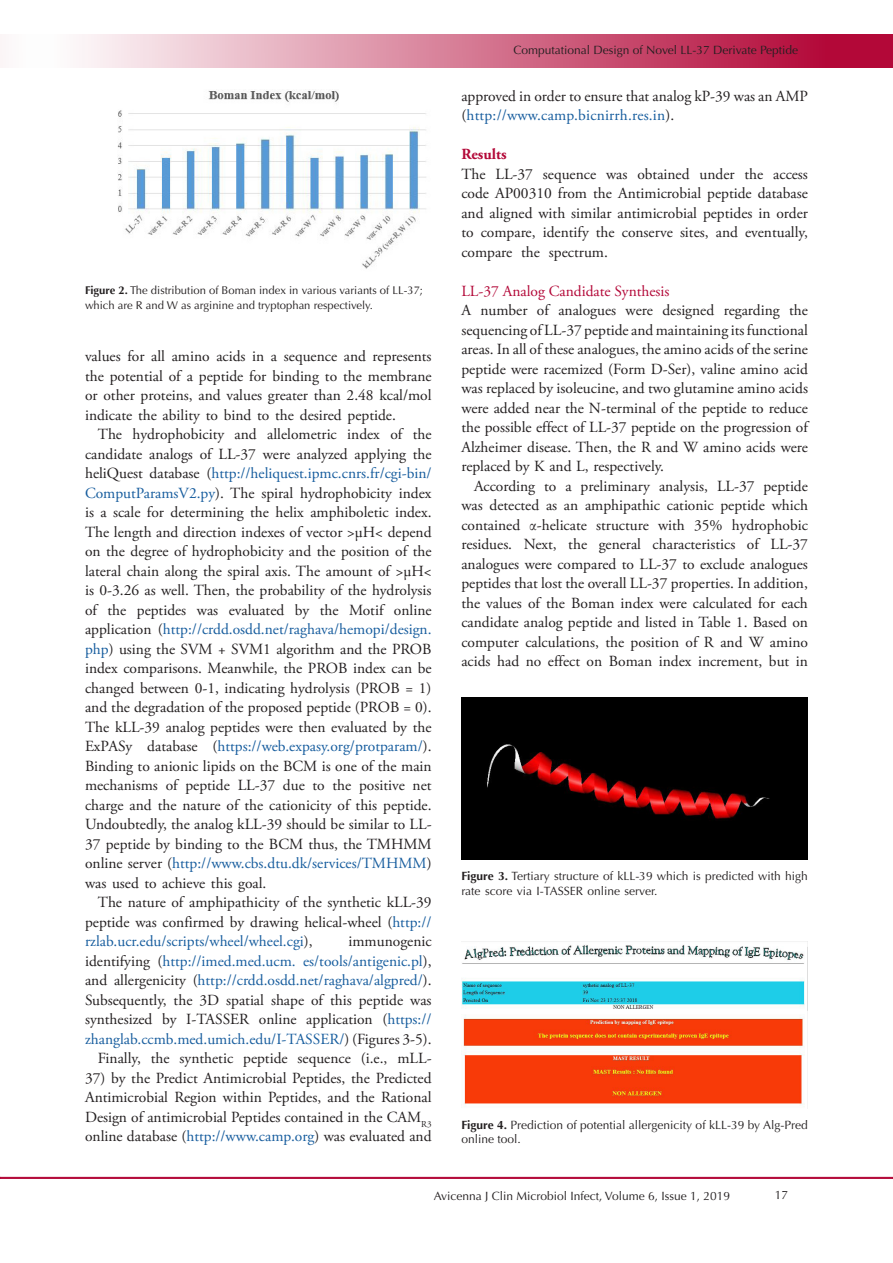
<style>
.page{position:relative;width:893px;height:1263px;background:#fff}
.page>*{position:absolute;margin:0;border:0;box-sizing:border-box;transform-origin:0 0}
.t1{font:15.45px/19.5px "Adobe Garamond Pro";color:#231f20;text-align:justify}
.t2{font:15.45px "Adobe Garamond Pro";color:#b30838}
.t3{font:700 15.45px "Adobe Garamond Pro";color:#b30838}
.t4{font:12px/14.4px "Optima LT Std";color:#231f20}
.t5{font:11.25px/15px "Optima LT Std";color:#231f20}
.s1{font-weight:700}
.s2{color:#175d9e}
.s3{font-family:"Garamond"}
</style>
<div class="page">
<hr style="left:0;top:1177px;width:893px;height:1px;background:#b30838">
<div style="left:0;top:35px;width:892px;height:33px;background:linear-gradient(to right,#fff,#ae002b)"></div>
<img style="left:117px;top:90px;width:309px;height:179px">
<img style="left:461px;top:697px;width:347px;height:162px">
<img style="left:461px;top:941px;width:347px;height:166px">
<p class="t5" style="left:85px;top:283px;width:340px"><span class="s1">Figure 2.</span> The distribution of Boman index in various variants of LL-37; which are R and W as arginine and tryptophan respectively.</p>
<p class="t1" style="left:85px;top:347px;width:348px">values for all amino acids in a sequence and represents the potential of a peptide for binding to the membrane or other proteins, and values greater than 2.48 kcal/mol indicate the ability to bind to the desired peptide.</p>
<p class="t1" style="left:85px;top:425px;width:348px;text-indent:13px">The hydrophobicity and allelometric index of the candidate analogs of LL-37 were analyzed applying the heliQuest database (<span class="s2">http://heliquest.ipmc.cnrs.fr/cgi-bin/ ComputParamsV2.py</span>). The spiral hydrophobicity index is a scale for determining the helix amphiboletic index.<br>The length and direction indexes of vector &gt;μH&lt; depend on the degree of hydrophobicity and the position of the lateral chain along the spiral axis. The amount of &gt;μH&lt; is 0-3.26 as well. Then, the probability of the hydrolysis of the peptides was evaluated by the Motif online application (<span class="s2">http://crdd.osdd.net/raghava/hemopi/design. php</span>) using the SVM + SVM1 algorithm and the PROB index comparisons. Meanwhile, the PROB index can be changed between 0-1, indicating hydrolysis (PROB = 1) and the degradation of the proposed peptide (PROB = 0).<br>The kLL-39 analog peptides were then evaluated by the ExPASy database (<span class="s2">https://web.expasy.org/protparam/</span>).<br>Binding to anionic lipids on the BCM is one of the main mechanisms of peptide LL-37 due to the positive net charge and the nature of the cationicity of this peptide.<br>Undoubtedly, the analog kLL-39 should be similar to LL-37 peptide by binding to the BCM thus, the TMHMM online server (<span class="s2">http://www.cbs.dtu.dk/services/TMHMM</span>) was used to achieve this goal.</p>
<p class="t1" style="left:85px;top:893px;width:348px;text-indent:13px">The nature of amphipathicity of the synthetic kLL-39 peptide was confirmed by drawing helical-wheel (<span class="s2">http:// rzlab.ucr.edu/scripts/wheel/wheel.cgi</span>),</p>
<p class="t1" style="left:85px;top:932px;width:348px;text-indent:263px">immunogenic identifying (<span class="s2">http://imed.med.ucm. es/tools/antigenic.pl</span>), and allergenicity (<span class="s2">http://crdd.osdd.net/raghava/algpred/</span>).<br>Subsequently, the 3D spatial shape of this peptide was synthesized by I-TASSER online application (<span class="s2">https:// zhanglab.ccmb.med.umich.edu/I-TASSER/</span>) (Figures 3-5).</p>
<p class="t1" style="left:98px;top:1049px;width:335px">Finally, the synthetic peptide sequence (i.e., mLL-</p>
<p class="t1" style="left:85px;top:1069px;width:348px">37) by the Predict Antimicrobial Peptides, the Predicted Antimicrobial Region within Peptides, and the Rational Design of antimicrobial Peptides contained in the CAM<sub>R3 </sub>online database (<span class="s2">http://www.camp.org</span>) was evaluated and</p>
<p class="t4" style="left:513px;top:43px;width:286px">Computational Design of Novel LL-37 Derivate Peptide</p>
<p class="t1" style="left:461px;top:86px;width:348px">approved in order to ensure that analog kP-39 was an AMP (<span class="s2">http://www.camp.bicnirrh.res.in</span>).</p>
<p class="t3" style="left:461px;top:145px;width:47px">Results</p>
<p class="t1" style="left:461px;top:164px;width:348px">The LL-37 sequence was obtained under the access code AP00310 from the Antimicrobial peptide database and aligned with similar antimicrobial peptides in order to compare, identify the conserve sites, and eventually, compare the spectrum.</p>
<p class="t2" style="left:461px;top:281px;width:210px">LL-37 Analog Candidate Synthesis</p>
<p class="t1" style="left:461px;top:301px;width:348px">A number of analogues were designed regarding the sequencing of LL-37 peptide and maintaining its functional areas. In all of these analogues, the amino acids of the serine peptide were racemized (Form D-Ser), valine amino acid was replaced by isoleucine, and two glutamine amino acids were added near the N-terminal of the peptide to reduce the possible effect of LL-37 peptide on the progression of Alzheimer disease. Then, the R and W amino acids were replaced by K and L, respectively.</p>
<p class="t1" style="left:461px;top:476px;width:348px;text-indent:13px">According to a preliminary analysis, LL-37 peptide was detected as an amphipathic cationic peptide which contained <span class="s3">α</span>-helicate structure with 35% hydrophobic residues. Next, the general characteristics of LL-37 analogues were compared to LL-37 to exclude analogues peptides that lost the overall LL-37 properties. In addition, the values of the Boman index were calculated for each candidate analog peptide and listed in Table 1. Based on computer calculations, the position of R and W amino acids had no effect on Boman index increment, but in</p>
<p class="t4" style="left:461px;top:869px;width:348px"><span class="s1">Figure 3.</span> Tertiary structure of kLL-39 which is predicted with high rate score via I-TASSER online server.</p>
<p class="t4" style="left:461px;top:1118px;width:348px"><span class="s1">Figure 4.</span> Prediction of potential allergenicity of kLL-39 by Alg-Pred online tool.</p>
<p class="t4" style="left:434px;top:1189px;width:298px">Avicenna J Clin Microbiol Infect, Volume 6, Issue 1, 2019</p>
<p class="t4" style="left:775px;top:1188px;width:15px">17</p>
</div>
